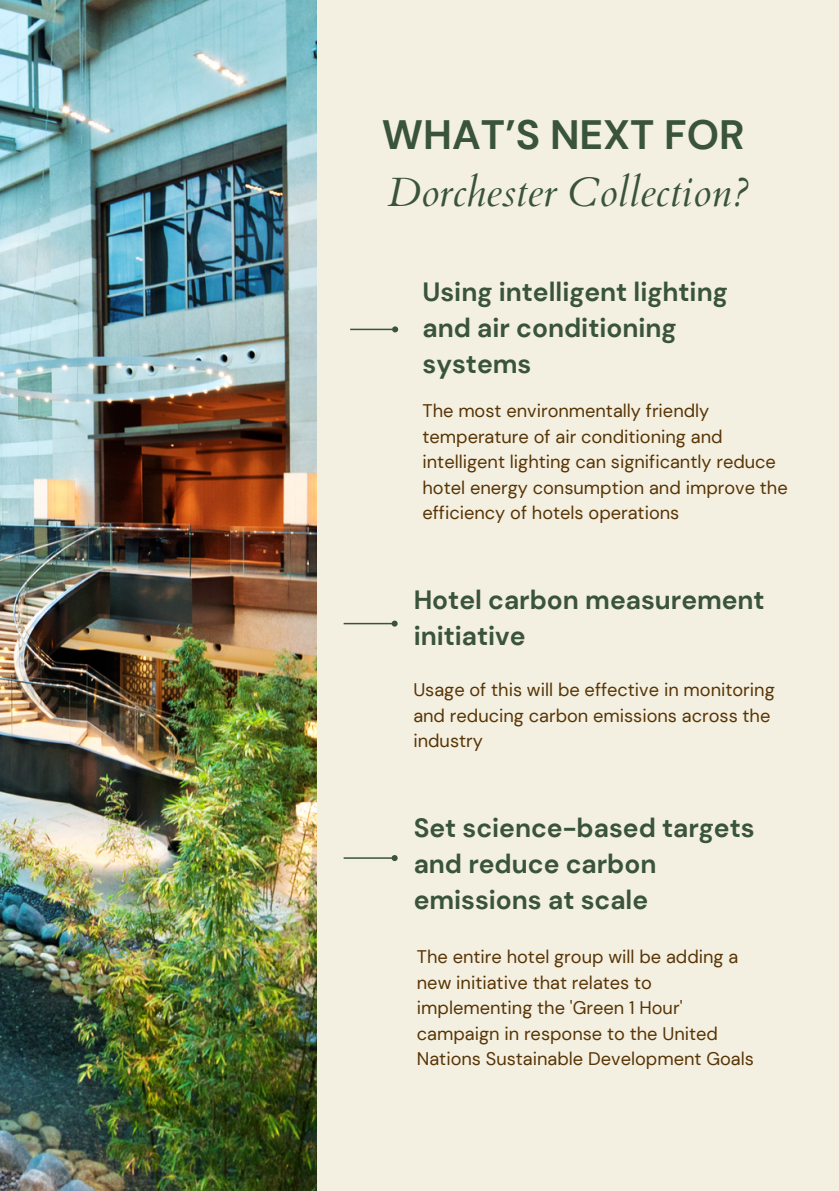
<style>
.page{position:relative;width:839px;height:1191px;background:#fff}
.page>*{position:absolute;margin:0;border:0;box-sizing:border-box;transform-origin:0 0}
.t1{font:italic 41px "Cardo";color:#39543b}
.t2{font:700 41px "DM Sans";color:#39543b}
.t3{font:700 26.4px/36px "DM Sans";color:#39543b}
.t4{font:18.2px/25.6px "DM Sans";color:#573405}
</style>
<div class="page">
<div style="left:0;top:0;width:838px;height:1191px;background:#f4f0e1"></div>
<img style="left:0;top:0;width:317px;height:1191px">
<hr style="left:350px;top:329px;width:42px;height:1px;background:#39543b">
<svg style="left:391px;top:326px;width:8px;height:7px"></svg>
<hr style="left:343px;top:623px;width:49px;height:1px;background:#39543b">
<svg style="left:390px;top:620px;width:8px;height:7px"></svg>
<hr style="left:343px;top:857px;width:49px;height:2px;background:#39543b">
<svg style="left:390px;top:855px;width:8px;height:7px"></svg>
<p class="t2" style="left:382px;top:108px;width:364px">WHAT’S NEXT FOR</p>
<p class="t1" style="left:388px;top:165px;width:362px">Dorchester Collection?</p>
<p class="t3" style="left:422px;top:274px;width:307px">Using intelligent lighting and air conditioning systems</p>
<p class="t4" style="left:422px;top:398px;width:367px">The most environmentally friendly temperature of air conditioning and intelligent lighting can significantly reduce hotel energy consumption and improve the efficiency of hotels operations</p>
<p class="t3" style="left:413px;top:582px;width:352px">Hotel carbon measurement initiative</p>
<p class="t4" style="left:413px;top:677px;width:363px">Usage of this will be effective in monitoring and reducing carbon emissions across the industry</p>
<p class="t3" style="left:413px;top:810px;width:342px">Set science-based targets and reduce carbon emissions at scale</p>
<p class="t4" style="left:417px;top:944px;width:338px">The entire hotel group will be adding a new initiative that relates to implementing the 'Green 1 Hour' campaign in response to the United Nations Sustainable Development Goals</p>
</div>
